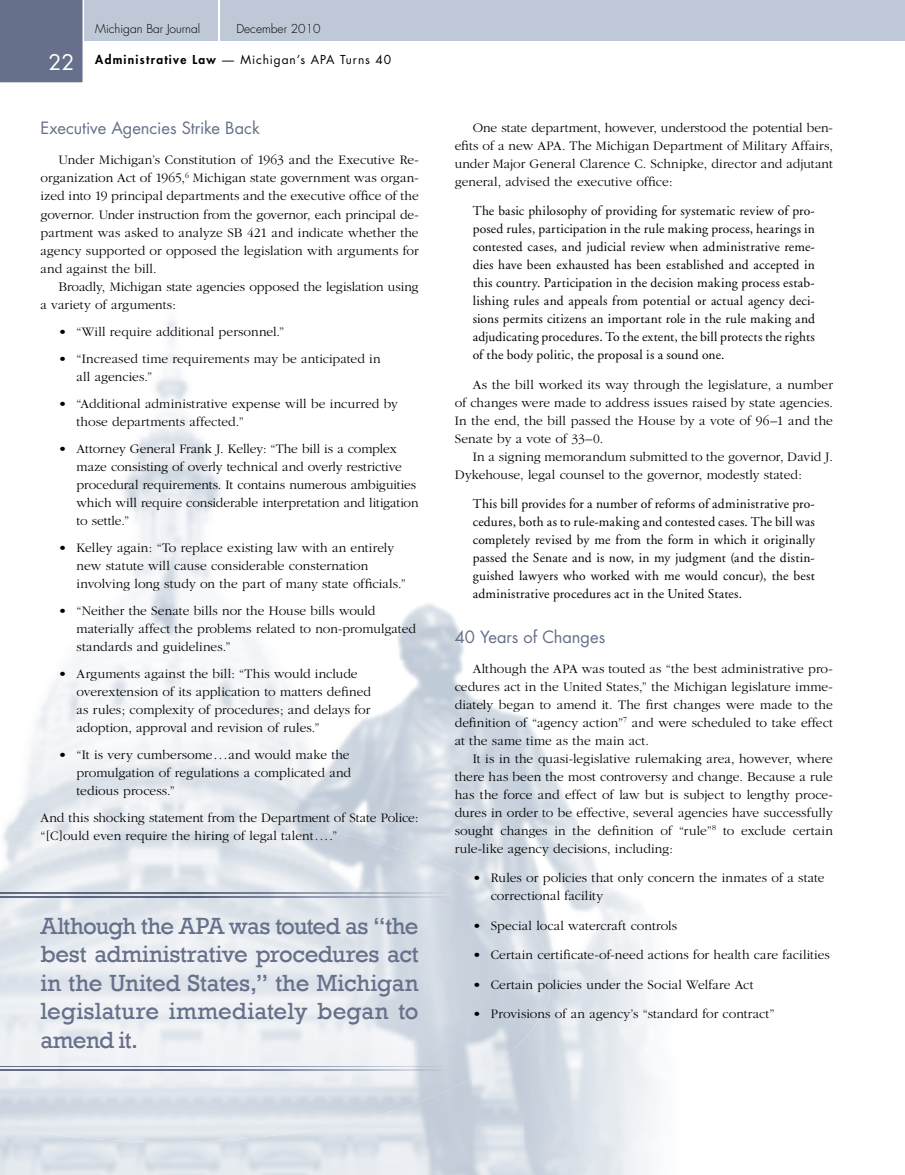
<style>
.page{position:relative;width:905px;height:1175px;background:#fff}
.page>*{position:absolute;margin:0;border:0;box-sizing:border-box;transform-origin:0 0}
.t1{font:24px/28.5px "Rockwell";color:#66708a;text-align:justify}
.t2{font:21px "Futura";color:#fff}
.t3{font:16.5px "Futura";letter-spacing:-.005em;color:#66708a}
.t4{font:300 13.5px/18px "Garamond";color:#000}
.t5{font:13.5px/18px "Adobe Garamond";letter-spacing:.01em;color:#000;text-align:justify}
.t6{font:12px "Futura";letter-spacing:.075em;color:#000}
.t7{font:300 12px "Futura";color:#000}
.s1{font-weight:800}
</style>
<div class="page">
<img style="left:366px;top:603px;width:229px;height:262px">
<img style="left:0;top:816px;width:451px;height:326px">
<img style="left:450px;top:869px;width:101px;height:219px">
<div style="left:0;top:0;width:904px;height:40px;background:#bec8d6"></div>
<hr style="left:218px;top:0;width:2px;height:40px;background:#fff">
<div style="left:0;top:0;width:84px;height:83px;background:#66708a"></div>
<img style="left:0;top:892px;width:451px;height:5px">
<img style="left:0;top:1066px;width:451px;height:4px">
<h2 class="t2" style="left:49px;top:48px;width:27px">22</h2>
<p class="t7" style="left:95px;top:21px;width:106px">Michigan Bar Journal</p>
<p class="t7" style="left:236px;top:21px;width:86px">December 2010</p>
<p class="t6" style="left:95px;top:51px;width:297px"><span class="s1">Administrative Law</span> — Michigan’s APA Turns 40</p>
<p class="t3" style="left:40px;top:117px;width:221px">Executive Agencies Strike Back</p>
<p class="t4" style="left:41px;top:151px;width:380px;text-align:justify;text-indent:18px">Under Michigan’s Constitution of 1963 and the Executive Re&shy;organization Act of 1965,<sup>6</sup> Michigan state government was organ&shy;ized into 19 principal departments and the executive office of the governor. Under instruction from the governor, each principal de&shy;partment was asked to analyze SB 421 and indicate whether the agency supported or opposed the legislation with arguments for and against the bill.</p>
<p class="t4" style="left:41px;top:277px;width:379px;text-indent:18px">Broadly, Michigan state agencies opposed the legislation using a variety of arguments:</p>
<p class="t4" style="left:59px;top:322px;width:227px">• “Will require additional personnel.”</p>
<p class="t4" style="left:77px;top:349px;width:305px;text-indent:-18px">• “Increased time requirements may be anticipated in all agencies.”</p>
<p class="t4" style="left:77px;top:394px;width:323px;text-indent:-18px">• “Additional administrative expense will be incurred by those departments affected.”</p>
<p class="t4" style="left:77px;top:439px;width:343px;text-indent:-18px">• Attorney General Frank J. Kelley: “The bill is a complex maze consisting of overly technical and overly restrictive procedural requirements. It contains numerous ambiguities which will require considerable interpretation and litigation to settle.”</p>
<p class="t4" style="left:77px;top:538px;width:331px;text-indent:-18px">• Kelley again: “To replace existing law with an entirely new statute will cause considerable consternation involving long study on the part of many state officials.”</p>
<p class="t4" style="left:77px;top:601px;width:341px;text-indent:-18px">• “Neither the Senate bills nor the House bills would<br>mate ri ally affect the problems related to non-promulgated standards and guidelines.”</p>
<p class="t4" style="left:77px;top:664px;width:296px;text-indent:-18px">• Arguments against the bill: “This would include overextension of its application to matters defined as rules; complexity of procedures; and delays for adoption, approval and revision of rules.”</p>
<p class="t4" style="left:77px;top:745px;width:276px;text-align:justify;text-indent:-18px">• “It is very cumbersome...and would make the promulgation of regulations a complicated and tedious process.”</p>
<p class="t4" style="left:41px;top:808px;width:379px">And this shocking statement from the Department of State Police: “[C]ould even require the hiring of legal talent....”</p>
<h1 class="t1" style="left:40px;top:911px;width:379px">Although the APA was touted as “the best administrative procedures act in the United States,” the Michigan legislature immediately began to amend it.</h1>
<p class="t4" style="left:455px;top:119px;width:379px;text-align:justify;text-indent:18px">One state department, however, understood the potential ben&shy;efits of a new APA. The Michigan Department of Military Affairs, under Major General Clarence C. Schnipke, director and adjutant general, advised the executive office:</p>
<p class="t5" style="left:472px;top:202px;width:343px">The basic philosophy of providing for systematic review of pro&shy;posed rules, participation in the rule making process, hearings in contested cases, and judicial review when administrative reme&shy;dies have been exhausted has been established and accepted in this country. Participation in the decision making process estab&shy;lishing rules and appeals from potential or actual agency deci&shy;sions permits citizens an important role in the rule making and adjudicating procedures. To the extent, the bill protects the rights of the body politic, the proposal is a sound one.</p>
<p class="t4" style="left:455px;top:376px;width:380px;text-align:justify;text-indent:18px">As the bill worked its way through the legislature, a number of changes were made to address issues raised by state agencies.<br>In the end, the bill passed the House by a vote of 96–1 and the Senate by a vote of 33–0.</p>
<p class="t4" style="left:455px;top:448px;width:379px;text-indent:18px">In a signing memorandum submitted to the governor, David J.<br>Dykehouse, legal counsel to the governor, modestly stated:</p>
<p class="t5" style="left:472px;top:495px;width:344px">This bill provides for a number of reforms of administrative pro&shy;cedures, both as to rule-making and contested cases. The bill was completely revised by me from the form in which it originally passed the Senate and is now, in my judgment (and the distin&shy;guished lawyers who worked with me would concur), the best administrative procedures act in the United States.</p>
<p class="t3" style="left:454px;top:625px;width:152px">40 Years of Changes</p>
<p class="t4" style="left:454px;top:660px;width:380px;text-align:justify;text-indent:18px">Although the APA was touted as “the best administrative pro&shy;cedures act in the United States,” the Michigan legislature imme&shy;diately began to amend it. The first changes were made to the definition of “agency action”<sup>7</sup> and were scheduled to take effect at the same time as the main act.</p>
<p class="t4" style="left:454px;top:750px;width:379px;text-align:justify;text-indent:18px">It is in the quasi-legislative rulemaking area, however, where there has been the most controversy and change. Because a rule has the force and effect of law but is subject to lengthy proce&shy;dures in order to be effective, several agencies have successfully sought changes in the definition of “rule”<sup>8</sup> to exclude certain rule-like agency decisions, including:</p>
<p class="t4" style="left:491px;top:869px;width:335px;text-indent:-18px">• Rules or policies that only concern the inmates of a state correctional facility</p>
<p class="t4" style="left:473px;top:917px;width:206px">• Special local watercraft controls</p>
<p class="t4" style="left:473px;top:946px;width:358px">• Certain certificate-of-need actions for health care facilities</p>
<p class="t4" style="left:473px;top:976px;width:282px">• Certain policies under the Social Welfare Act</p>
<p class="t4" style="left:473px;top:1005px;width:303px">• Provisions of an agency’s “standard for contract”</p>
</div>
